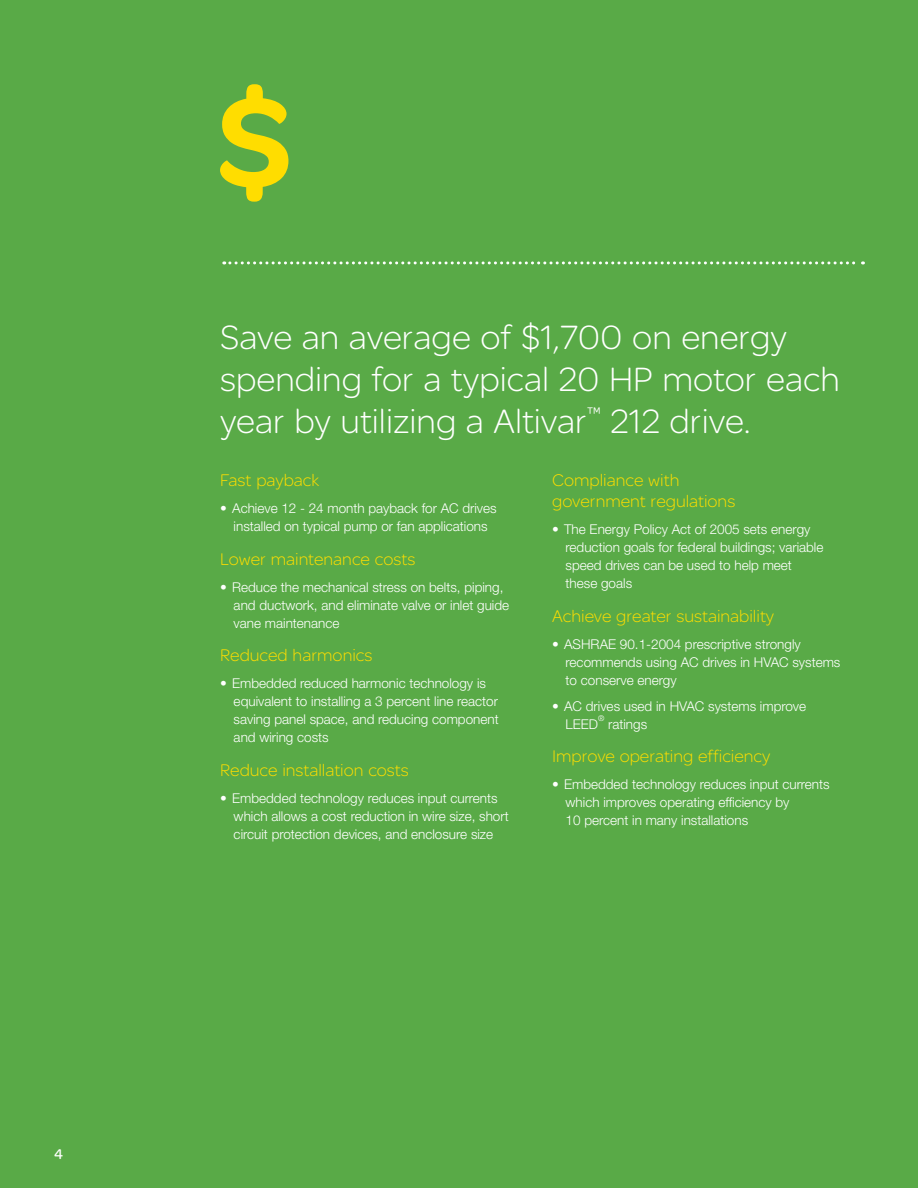
<style>
.page{position:relative;width:918px;height:1188px;background:#59aa47}
.page>*{position:absolute;margin:0;border:0;box-sizing:border-box;transform-origin:0 0}
.t1{font:300 36px/42px "SE Optimist";color:#fff}
.t2{font:300 18px/21px "SE Optimist";color:#fd0}
.t3{font:15px "SE Optimist";color:#fff}
.t4{font:300 13.5px/18px "Helvetica Neue LT Std";color:#fff}
.t5{font:300 7.8px "Helvetica Neue LT Std";color:#fff}
</style>
<div class="page">
<svg style="left:220px;top:84px;width:68px;height:118px"></svg>
<svg style="left:224px;top:261px;width:639px;height:3px"></svg>
<p class="t3" style="left:54px;top:1144px;width:10px">4</p>
<h1 class="t1" style="left:220px;top:315px;width:621px">Save an average of $1,700 on energy spending for a typical 20 HP motor each year by utilizing a Altivar<sup>™</sup> 212 drive.</h1>
<h2 class="t2" style="left:220px;top:469px;width:101px">Fast payback</h2>
<p class="t4" style="left:220px;top:499px;width:278px;text-align:center">• Achieve 12 - 24 month payback for AC drives installed on typical pump or fan applications</p>
<h2 class="t2" style="left:220px;top:548px;width:197px">Lower maintenance costs</h2>
<p class="t4" style="left:234px;top:578px;width:277px;text-indent:-14px">• Reduce the mechanical stress on belts, piping, and ductwork, and eliminate valve or inlet guide vane maintenance</p>
<h2 class="t2" style="left:220px;top:644px;width:154px">Reduced harmonics</h2>
<p class="t4" style="left:234px;top:674px;width:267px;text-indent:-14px">• Embedded reduced harmonic technology is equivalent to installing a 3 percent line reactor saving panel space, and reducing component and wiring costs</p>
<h2 class="t2" style="left:220px;top:759px;width:190px">Reduce installation costs</h2>
<p class="t4" style="left:234px;top:789px;width:277px;text-indent:-14px">• Embedded technology reduces input currents which allows a cost reduction in wire size, short circuit protection devices, and enclosure size</p>
<h2 class="t2" style="left:552px;top:469px;width:185px">Compliance with government regulations</h2>
<p class="t4" style="left:566px;top:520px;width:259px;text-indent:-14px">• The Energy Policy Act of 2005 sets energy reduction goals for federal buildings; variable speed drives can be used to help meet these goals</p>
<h2 class="t2" style="left:552px;top:605px;width:224px">Achieve greater sustainability</h2>
<p class="t4" style="left:566px;top:635px;width:276px;text-indent:-14px">• ASHRAE 90.1-2004 prescriptive strongly recommends using AC drives in HVAC systems to conserve energy</p>
<p class="t4" style="left:566px;top:697px;width:242px;text-indent:-14px">• AC drives used in HVAC systems improve<br>LEED</p>
<p class="t5" style="left:598px;top:714px;width:8px">®</p>
<p class="t4" style="left:608px;top:715px;width:41px">ratings</p>
<h2 class="t2" style="left:552px;top:746px;width:220px">Improve operating efficiency</h2>
<p class="t4" style="left:566px;top:775px;width:266px;text-indent:-14px">• Embedded technology reduces input currents which improves operating efficiency by<br>10 percent in many installations</p>
</div>
